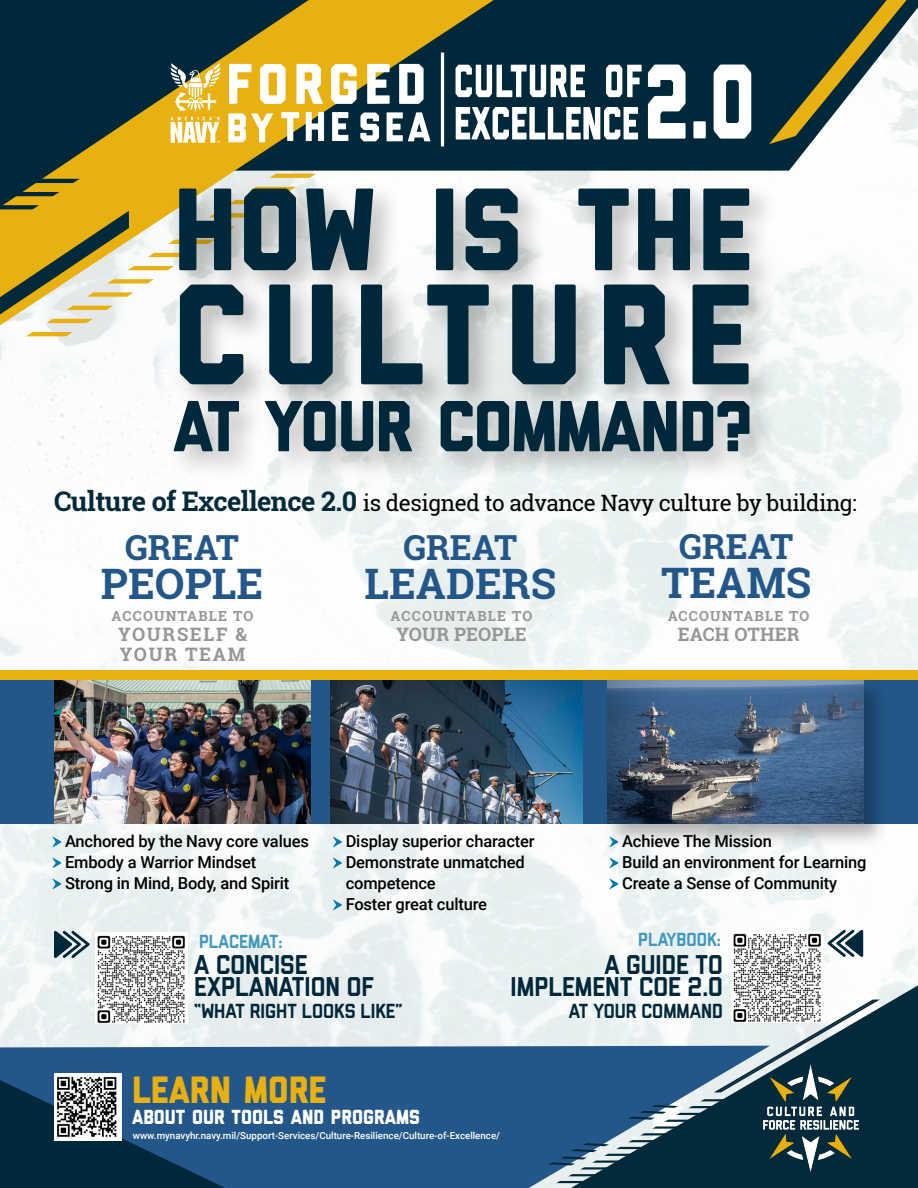
<style>
.page{position:relative;width:918px;height:1188px;background:#fff}
.page>*{position:absolute;margin:0;border:0;box-sizing:border-box;transform-origin:0 0}
.t1{font:700 42px "Roboto Slab";color:#235789}
.t2{font:800 37.95px "Liberator";color:#e8b010}
.t3{font:700 34.5px "Roboto Slab";color:#235789}
.t4{font:500 27.15px/21.9px "Liberator";color:#00283b}
.t5{font:22.5px "Roboto Slab";letter-spacing:-.02em;color:#000}
.t6{font:500 20.4px "Liberator";color:#00283b}
.t7{font:800 20.4px "Liberator";color:#fff}
.t8{font:500 18.9px "Liberator";color:#4098be}
.t9{font:700 18.6px "Roboto Slab";letter-spacing:.01em;color:#969696}
.t10{font:700 18.6px/20px "Roboto Slab";letter-spacing:.09em;color:#969696}
.t11{font:500 16.5px/21px "Roboto";letter-spacing:-.01em;color:#000}
.t12{font:700 13.95px "Roboto Slab";letter-spacing:.09em;color:#969696}
.t13{font:500 9.75px "Roboto";color:#fff}
.s1{font-weight:700;font-size:27px;color:#022a3a}
</style>
<div class="page">
<div style="left:0;top:0;width:918px;height:1188px;background:linear-gradient(to right,#f4f7f7,#f3f7f7)"></div>
<svg style="left:494px;top:0;width:424px;height:171px;background:#214354"></svg>
<svg style="left:0;top:0;width:494px;height:325px;background:#6f6f3c"></svg>
<svg style="left:0;top:0;width:309px;height:174px;background:#44502f"></svg>
<svg style="left:769px;top:0;width:138px;height:144px"></svg>
<svg style="left:26px;top:332px;width:47px;height:4px"></svg>
<svg style="left:0;top:174px;width:316px;height:149px"></svg>
<svg style="left:571px;top:985px;width:347px;height:203px;fill:#022a3a"></svg>
<svg style="left:711px;top:998px;width:172px;height:95px;background:#81969e"></svg>
<svg style="left:0;top:1046px;width:770px;height:142px;background:#22527e"></svg>
<svg style="left:549px;top:1099px;width:179px;height:84px;background:#395e76"></svg>
<svg style="left:456px;top:107px;width:182px;height:32px"></svg>
<svg style="left:456px;top:65px;width:186px;height:32px"></svg>
<svg style="left:648px;top:65px;width:38px;height:74px"></svg>
<svg style="left:693px;top:121px;width:13px;height:17px"></svg>
<svg style="left:714px;top:65px;width:37px;height:74px"></svg>
<svg style="left:229px;top:64px;width:22px;height:40px"></svg>
<svg style="left:260px;top:64px;width:26px;height:40px"></svg>
<svg style="left:296px;top:64px;width:27px;height:40px"></svg>
<svg style="left:331px;top:64px;width:26px;height:40px"></svg>
<svg style="left:367px;top:64px;width:23px;height:40px"></svg>
<svg style="left:399px;top:64px;width:25px;height:40px"></svg>
<svg style="left:228px;top:113px;width:45px;height:29px"></svg>
<svg style="left:281px;top:112px;width:18px;height:29px"></svg>
<svg style="left:306px;top:112px;width:18px;height:29px"></svg>
<svg style="left:332px;top:112px;width:16px;height:29px"></svg>
<svg style="left:360px;top:112px;width:19px;height:29px"></svg>
<svg style="left:387px;top:112px;width:43px;height:29px"></svg>
<svg style="left:171px;top:63px;width:49px;height:80px"></svg>
<hr style="left:441px;top:52px;width:3px;height:94px;background:#fff">
<img style="left:54px;top:1074px;width:67px;height:66px">
<svg style="left:54px;top:931px;width:36px;height:27px"></svg>
<img style="left:96px;top:933px;width:92px;height:91px">
<svg style="left:828px;top:930px;width:35px;height:27px"></svg>
<img style="left:732px;top:932px;width:92px;height:91px">
<div style="left:168px;top:394px;width:612px;height:88px;background:#000;opacity:.25"></div>
<svg style="left:174px;top:415px;width:575px;height:36px;background:#617882"></svg>
<div style="left:172px;top:277px;width:607px;height:138px;background:#000;opacity:.25"></div>
<svg style="left:180px;top:301px;width:569px;height:83px;background:#738790"></svg>
<div style="left:172px;top:181px;width:608px;height:120px;background:#000;opacity:.25"></div>
<svg style="left:179px;top:189px;width:570px;height:81px"></svg>
<div style="left:0;top:670px;width:918px;height:54px;background:#e8b010"></div>
<div style="left:0;top:681px;width:918px;height:143px;background:#235789"></div>
<div style="left:603px;top:676px;width:287px;height:173px;background:#000;opacity:.3"></div>
<img style="left:608px;top:681px;width:256px;height:143px">
<img style="left:54px;top:681px;width:256px;height:143px">
<img style="left:331px;top:681px;width:252px;height:143px">
<svg style="left:52px;top:837px;width:9px;height:10px"></svg>
<svg style="left:52px;top:858px;width:9px;height:10px"></svg>
<svg style="left:52px;top:879px;width:9px;height:10px"></svg>
<svg style="left:333px;top:837px;width:9px;height:10px"></svg>
<svg style="left:333px;top:858px;width:9px;height:10px"></svg>
<svg style="left:333px;top:900px;width:9px;height:10px"></svg>
<svg style="left:609px;top:837px;width:9px;height:10px"></svg>
<svg style="left:609px;top:858px;width:9px;height:10px"></svg>
<svg style="left:609px;top:879px;width:9px;height:10px"></svg>
<img style="left:758px;top:1065px;width:106px;height:106px">
<h3 class="t5" style="left:54px;top:488px;width:804px"><span class="s1">Culture of Excellence 2.0</span> is designed to advance Navy culture by building:</h3>
<h3 class="t3" style="left:125px;top:524px;width:115px">GREAT</h3>
<h1 class="t1" style="left:101px;top:555px;width:164px">PEOPLE</h1>
<h3 class="t3" style="left:679px;top:523px;width:115px">GREAT</h3>
<h1 class="t1" style="left:661px;top:554px;width:152px">TEAMS</h1>
<h3 class="t3" style="left:403px;top:524px;width:115px">GREAT</h3>
<h1 class="t1" style="left:365px;top:555px;width:193px">LEADERS</h1>
<p class="t12" style="left:112px;top:607px;width:143px">ACCOUNTABLE TO</p>
<p class="t10" style="left:118px;top:624px;width:130px">YOURSELF &amp;<br>YOUR TEAM</p>
<p class="t12" style="left:391px;top:607px;width:143px">ACCOUNTABLE TO</p>
<p class="t9" style="left:396px;top:622px;width:132px">YOUR PEOPLE</p>
<p class="t12" style="left:668px;top:607px;width:143px">ACCOUNTABLE TO</p>
<p class="t9" style="left:678px;top:622px;width:123px">EACH OTHER</p>
<p class="t11" style="left:65px;top:830px;width:245px">Anchored by the Navy core values<br>Embody a Warrior Mindset<br>Strong in Mind, Body, and Spirit</p>
<p class="t11" style="left:346px;top:830px;width:190px">Display superior character<br>Demonstrate unmatched competence<br>Foster great culture</p>
<p class="t11" style="left:622px;top:830px;width:246px">Achieve The Mission<br>Build an environment for Learning<br>Create a Sense of Community</p>
<p class="t8" style="left:199px;top:935px;width:85px">PLACEMAT:</p>
<h3 class="t4" style="left:194px;top:955px;width:181px">A CONCISE<br>EXPLANATION OF</h3>
<p class="t6" style="left:194px;top:1004px;width:210px">“WHAT RIGHT LOOKS LIKE”</p>
<p class="t8" style="left:638px;top:933px;width:84px">PLAYBOOK:</p>
<h3 class="t4" style="left:511px;top:955px;width:214px;text-align:right">A GUIDE TO<br>IMPLEMENT COE 2.0</h3>
<p class="t6" style="left:569px;top:1003px;width:155px">AT YOUR COMMAND</p>
<h2 class="t2" style="left:132px;top:1076px;width:196px">LEARN MORE</h2>
<p class="t7" style="left:132px;top:1109px;width:290px">ABOUT OUR TOOLS AND PROGRAMS</p>
<p class="t13" style="left:133px;top:1129px;width:369px">www.mynavyhr.navy.mil/Support-Services/Culture-Resilience/Culture-of-Excellence/</p>
</div>
